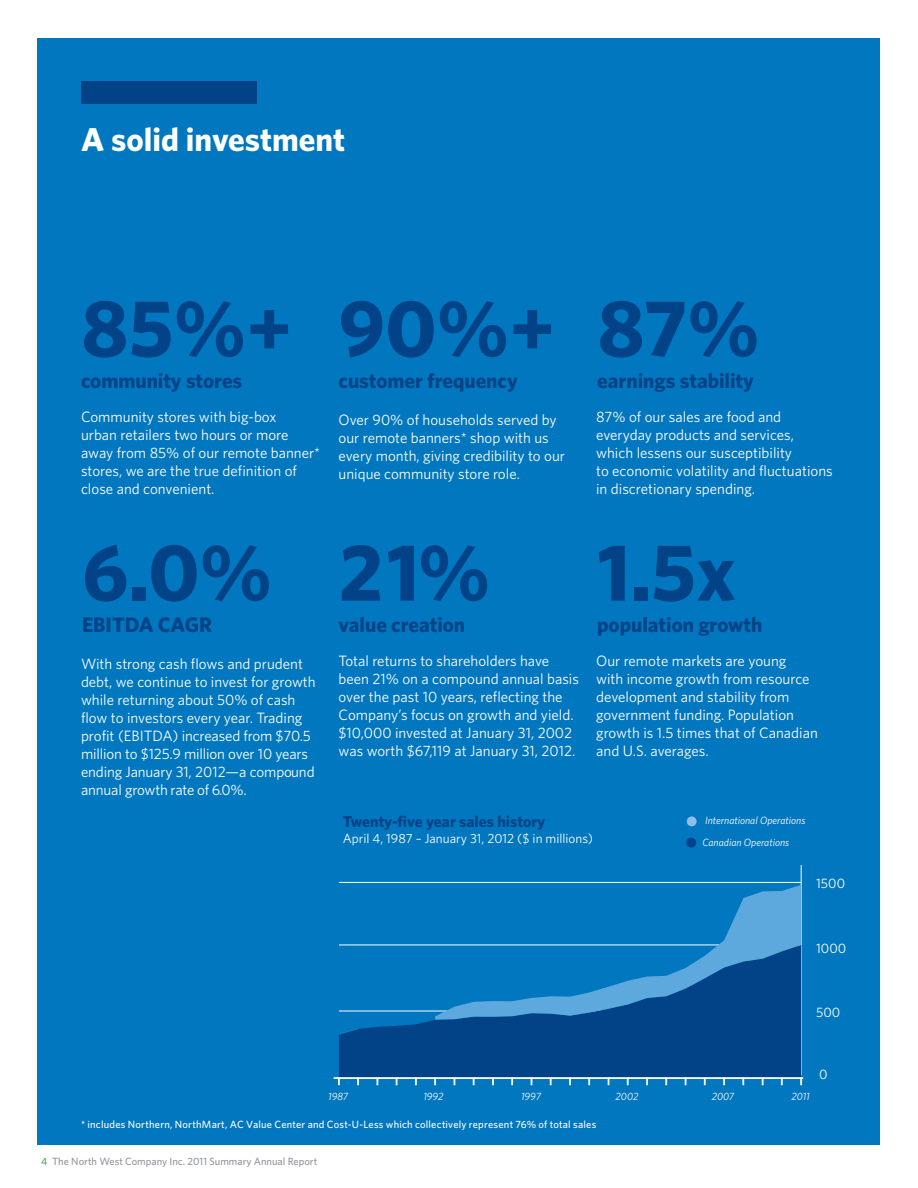
<style>
.page{position:relative;width:918px;height:1188px;background:#fff}
.page>*{position:absolute;margin:0;border:0;box-sizing:border-box;transform-origin:0 0}
.t1{font:700 81px "Whitney";color:#014386}
.t2{font:700 33px "Whitney";color:#fff}
.t3{font:700 21px "Whitney";color:#014386}
.t4{font:700 15.75px "Whitney";color:#014386}
.t5{font:15px/18px "Whitney";color:#fff}
.t6{font:13.65px "Whitney";color:#fff}
.t7{font:13.2px "Whitney";color:#fff}
.t8{font:500 10.5px "Whitney";letter-spacing:.02em;color:#fff}
.t9{font:italic 10.5px "Whitney";color:#fff}
.t10{font:500 10.5px "Whitney";color:#91969d}
.s1{color:#39b54a}
</style>
<div class="page">
<div style="left:38px;top:38px;width:842px;height:1107px;background:#0077be"></div>
<div style="left:81px;top:81px;width:175px;height:22px;background:#014386"></div>
<div style="left:686px;top:838px;width:10px;height:10px;background:#014386;border-radius:50%"></div>
<div style="left:687px;top:816px;width:10px;height:10px;background:#8ebde6;border-radius:50%"></div>
<hr style="left:339px;top:882px;width:462px;height:1px;background:#fff">
<hr style="left:801px;top:865px;width:1px;height:210px;background:#fff">
<div style="left:339px;top:1034px;width:462px;height:43px;background:#014386"></div>
<svg style="left:339px;top:885px;width:462px;height:149px"></svg>
<svg style="left:800px;top:1079px;width:2px;height:6px"></svg>
<svg style="left:781px;top:1079px;width:2px;height:6px"></svg>
<svg style="left:762px;top:1079px;width:2px;height:6px"></svg>
<svg style="left:742px;top:1079px;width:2px;height:6px"></svg>
<svg style="left:723px;top:1079px;width:2px;height:6px"></svg>
<svg style="left:704px;top:1079px;width:2px;height:6px"></svg>
<svg style="left:665px;top:1079px;width:2px;height:6px"></svg>
<svg style="left:646px;top:1079px;width:2px;height:6px"></svg>
<svg style="left:627px;top:1079px;width:2px;height:6px"></svg>
<svg style="left:588px;top:1079px;width:2px;height:6px"></svg>
<svg style="left:569px;top:1079px;width:2px;height:6px"></svg>
<svg style="left:550px;top:1079px;width:2px;height:6px"></svg>
<svg style="left:511px;top:1079px;width:2px;height:6px"></svg>
<svg style="left:492px;top:1079px;width:2px;height:6px"></svg>
<svg style="left:473px;top:1079px;width:2px;height:6px"></svg>
<svg style="left:434px;top:1079px;width:2px;height:6px"></svg>
<svg style="left:415px;top:1079px;width:2px;height:6px"></svg>
<svg style="left:357px;top:1079px;width:2px;height:6px"></svg>
<svg style="left:338px;top:1079px;width:2px;height:6px"></svg>
<hr style="left:334px;top:1077px;width:469px;height:2px;background:#fff">
<h2 class="t2" style="left:81px;top:119px;width:266px">A solid investment</h2>
<h1 class="t1" style="left:81px;top:279px;width:213px">85%+</h1>
<h3 class="t3" style="left:81px;top:368px;width:163px">community stores</h3>
<p class="t5" style="left:81px;top:408px;width:241px">Community stores with big-box<br>urban retailers two hours or more away from 85% of our remote banner* stores, we are the true definition of close and convenient.</p>
<h1 class="t1" style="left:339px;top:279px;width:218px">90%+</h1>
<h3 class="t3" style="left:339px;top:368px;width:181px">customer frequency</h3>
<p class="t5" style="left:339px;top:410px;width:228px">Over 90% of households served by our remote banners* shop with us every month, giving credibility to our unique community store role.</p>
<h1 class="t1" style="left:597px;top:279px;width:164px">87%</h1>
<h3 class="t3" style="left:597px;top:368px;width:158px">earnings stability</h3>
<p class="t5" style="left:596px;top:408px;width:238px">87% of our sales are food and everyday products and services, which lessens our susceptibility<br>to economic volatility and fluctuations in discretionary spending.</p>
<h1 class="t1" style="left:82px;top:523px;width:191px">6.0%</h1>
<h3 class="t3" style="left:82px;top:612px;width:131px">EBITDA CAGR</h3>
<p class="t5" style="left:81px;top:655px;width:236px">With strong cash flows and prudent debt, we continue to invest for growth while returning about 50% of cash flow to investors every year. Trading profit (EBITDA) increased from $70.5 million to $125.9 million over 10 years ending January 31, 2012—a compound annual growth rate of 6.0%.</p>
<h1 class="t1" style="left:339px;top:523px;width:153px">21%</h1>
<h3 class="t3" style="left:339px;top:612px;width:128px">value creation</h3>
<p class="t5" style="left:339px;top:652px;width:242px">Total returns to shareholders have been 21% on a compound annual basis over the past 10 years, reflecting the Company’s focus on growth and yield. $10,000 invested at January 31, 2002 was worth $67,119 at January 31, 2012.</p>
<h1 class="t1" style="left:597px;top:523px;width:140px">1.5x</h1>
<h3 class="t3" style="left:597px;top:612px;width:167px">population growth</h3>
<p class="t5" style="left:596px;top:651px;width:223px">Our remote markets are young<br>with income growth from resource development and stability from government funding. Population growth is 1.5 times that of Canadian and U.S. averages.</p>
<p class="t4" style="left:343px;top:812px;width:204px">Twenty-five year sales history</p>
<p class="t7" style="left:343px;top:831px;width:252px">April 4, 1987 – January 31, 2012 ($ in millions)</p>
<p class="t9" style="left:702px;top:836px;width:88px">Canadian Operations</p>
<p class="t9" style="left:705px;top:814px;width:102px">International Operations</p>
<p class="t6" style="left:816px;top:876px;width:31px">1500</p>
<p class="t6" style="left:816px;top:940px;width:32px">1000</p>
<p class="t6" style="left:816px;top:1004px;width:26px">500</p>
<p class="t6" style="left:819px;top:1066px;width:10px">0</p>
<p class="t9" style="left:328px;top:1090px;width:22px">1987</p>
<p class="t9" style="left:423px;top:1090px;width:22px">1992</p>
<p class="t9" style="left:521px;top:1090px;width:21px">1997</p>
<p class="t9" style="left:616px;top:1090px;width:24px">2002</p>
<p class="t9" style="left:791px;top:1090px;width:20px">2011</p>
<p class="t9" style="left:712px;top:1090px;width:24px">2007</p>
<p class="t8" style="left:81px;top:1118px;width:517px">* includes Northern, NorthMart, AC Value Center and Cost-U-Less which collectively represent 76% of total sales</p>
<p class="t10" style="left:41px;top:1155px;width:278px"><span class="s1">4</span> The North West Company Inc. 2011 Summary Annual Report</p>
</div>
